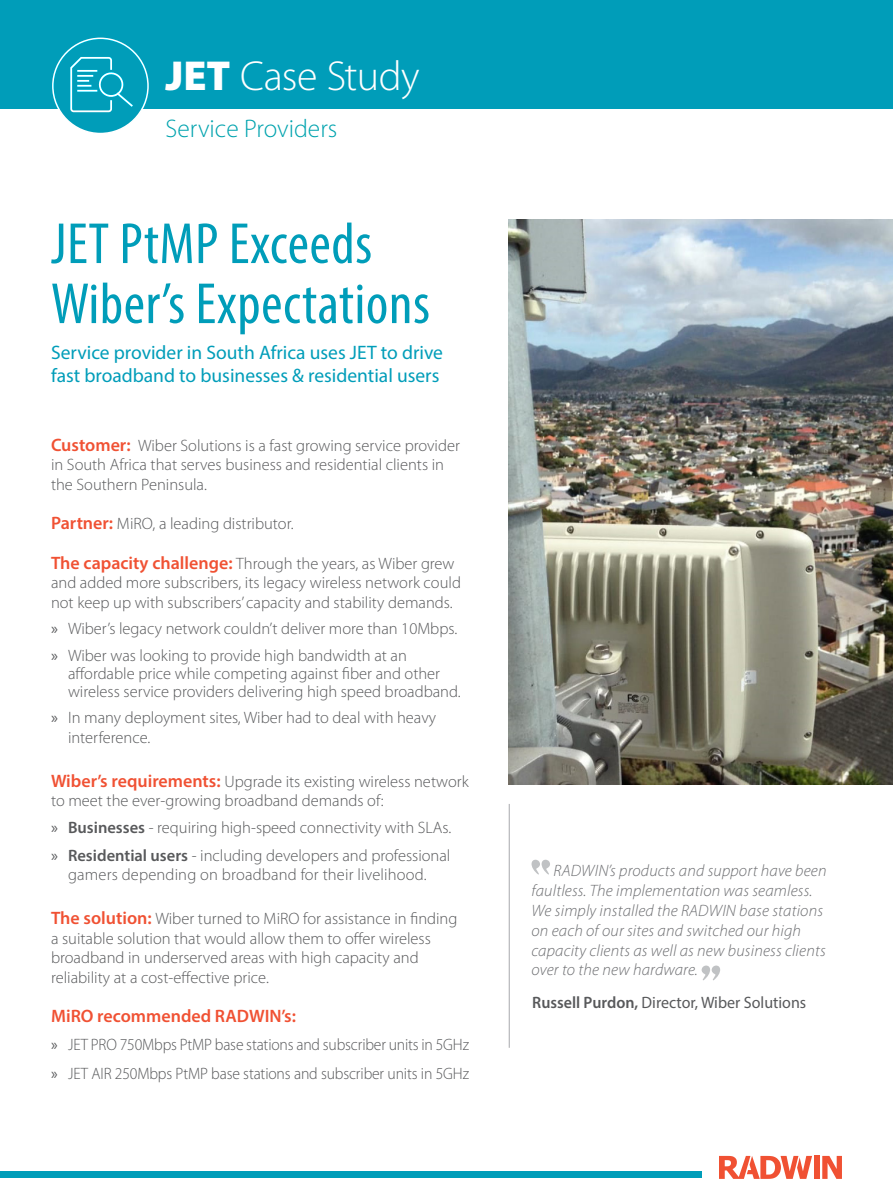
<style>
.page{position:relative;width:893px;height:1191px;background:#fff}
.page>*{position:absolute;margin:0;border:0;box-sizing:border-box;transform-origin:0 0}
.t1{font:condensed 58.5px/60px "Myriad Pro";letter-spacing:.01em;color:#009db9}
.t2{font:300 42px "Myriad Pro";letter-spacing:-.01em;color:#fff}
.t3{font:300 25.5px "Myriad Pro";color:#00a3ae}
.t4{font:19.5px/23.4px "Myriad Pro";color:#009db9}
.t5{font:600 18px "Myriad Pro";color:#f05133}
.t6{font:300 16.5px/19.5px "Myriad Pro";color:#58595b}
.t7{font:italic 300 16.5px/19.8px "Myriad Pro";letter-spacing:.01em;color:#6d6e71}
.t8{font:300 16.5px "Myriad Pro";color:#58595b;scale:.95 1}
.t9{font:16.5px "Myriad Pro";color:#58595b}
.t10{font:16.5px "Myriad Pro";color:#58595b;scale:.95 1}
.s1{font-weight:900}
.s2{font-weight:600;font-size:18px;color:#f05133}
.s3{font-weight:600}
</style>
<div class="page">
<div style="left:0;top:1171px;width:701px;height:7px;background:#009db9"></div>
<div style="left:53px;top:38px;width:95px;height:95px;background:#009db9;border-radius:50%"></div>
<svg style="left:70px;top:108px;width:42px;height:4px"></svg>
<div style="left:0;top:0;width:893px;height:108px;background:#009db9"></div>
<div style="left:814px;top:1155px;width:6px;height:23px;background:#f05133"></div>
<svg style="left:822px;top:1155px;width:20px;height:23px"></svg>
<svg style="left:719px;top:1155px;width:93px;height:23px"></svg>
<img style="left:509px;top:219px;width:384px;height:566px">
<hr style="left:509px;top:804px;width:1px;height:243px;background:#a7a9ac">
<svg style="left:531px;top:859px;width:19px;height:15px"></svg>
<svg style="left:701px;top:965px;width:19px;height:15px"></svg>
<h2 class="t2" style="left:165px;top:51px;width:256px"><span class="s1">JET</span> Case Study</h2>
<h3 class="t3" style="left:165px;top:113px;width:173px">Service Providers</h3>
<h1 class="t1" style="left:51px;top:213px;width:380px">JET PtMP Exceeds<br>Wibers’ Expectations</h1>
<p class="t4" style="left:51px;top:340px;width:393px">Service provider in South Africa uses JET to drive fast broadband to businesses &amp; residential users</p>
<p class="t6" style="left:51px;top:435px;width:410px"><span class="s2">Customer:</span> Wiber Solutions ais fast growing service provider in South Africa that serves business and residential clients in the Southern Peninsula.</p>
<p class="t6" style="left:51px;top:513px;width:244px"><span class="s2">Partner:</span> MiRO a, leading distributor.</p>
<p class="t6" style="left:51px;top:553px;width:411px"><span class="s2">The capacity challenge:</span> Through the years, as Wiber grew and added more subscribers, its legacy wireless network could not keep up with subscribers’capacity and stability demands.</p>
<p class="t6" style="left:68px;top:618px;width:391px">Wibers’ legacy network couldnt’ deliver more than 10Mbps.</p>
<p class="t9" style="left:51px;top:618px;width:8px">»</p>
<p class="t9" style="left:51px;top:645px;width:8px">»</p>
<p class="t9" style="left:51px;top:707px;width:8px">»</p>
<p class="t6" style="left:68px;top:645px;width:340px">Wiber was looking to provide high bandwidth at an</p>
<p class="t6" style="left:68px;top:664px;width:394px;line-height:18px">affordable price while competing against fiber and other wireless service providers delivering high speed broadband.</p>
<p class="t6" style="left:68px;top:707px;width:370px">In many deployment sites, Wiber had to deal with heavy</p>
<p class="t6" style="left:68px;top:727px;width:84px">interference.</p>
<p class="t6" style="left:51px;top:771px;width:419px"><span class="s2">Wiber s’ requirements:</span> Upgrade its existing wireless network to meet the ever-growing broadband demands of:</p>
<p class="t6" style="left:68px;top:817px;width:385px"><span class="s3">Businesses</span> - requiring high-speed connectivity with SLAs.</p>
<p class="t9" style="left:51px;top:817px;width:8px">»</p>
<p class="t9" style="left:51px;top:845px;width:8px">»</p>
<p class="t6" style="left:68px;top:845px;width:384px"><span class="s3">Residential users</span> - including developers and professional</p>
<p class="t6" style="left:68px;top:865px;width:360px">gamers depending on broadband for their livelihood.</p>
<p class="t6" style="left:51px;top:908px;width:408px"><span class="s2">The solution:</span> Wiber turned to MiRO for assistance in finding a suitable solution that would allow them to offer wireless broadband in underserved areas with high capacity and reliability at a cost-effective price.</p>
<p class="t5" style="left:51px;top:1004px;width:247px">MiRO recommended RADWIN :s’</p>
<p class="t8" style="left:68px;top:1035px;width:424px">JET PRO 750Mbps PtMP base stations and subscriber units in 5GHz</p>
<p class="t10" style="left:51px;top:1034px;width:8px">»</p>
<p class="t10" style="left:51px;top:1063px;width:8px">»</p>
<p class="t8" style="left:68px;top:1063px;width:424px">JET AIR 250Mbps PtMP base stations and subscriber units in 5GHz</p>
<p class="t7" style="left:531px;top:860px;width:296px;text-indent:22px">RADWINs’ products and support have been faultless. The implementation was seamless.<br>We simply installed the RADWIN base stations on each of our sites and switched our high capacity clients as well as new business clients over to the new hardware.</p>
<p class="t9" style="left:532px;top:992px;width:275px"><span class="s3">Russell Purdon,</span> Director, Wiber Solutions</p>
</div>
